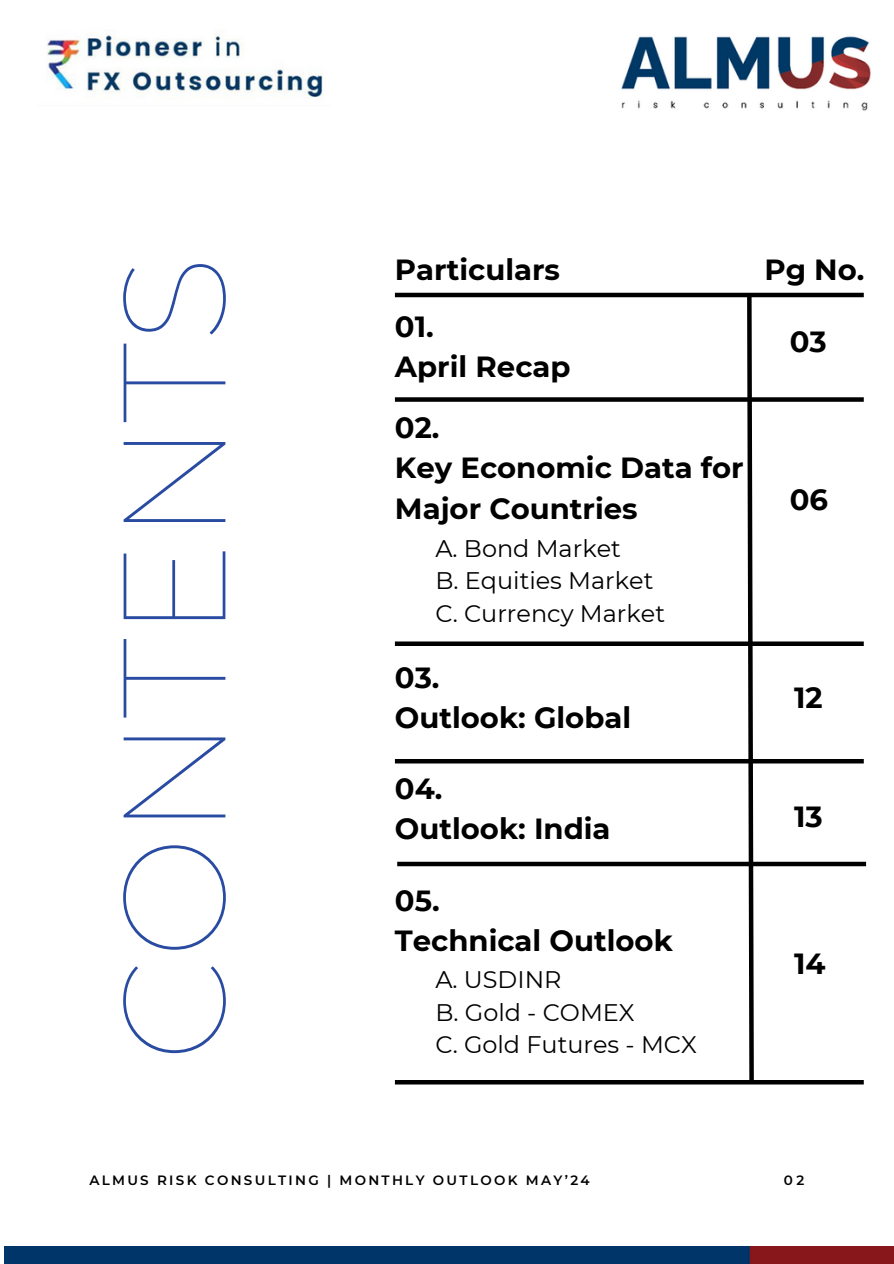
<style>
.page{position:relative;width:894px;height:1264px;background:#fff}
.page>*{position:absolute;margin:0;border:0;box-sizing:border-box;transform-origin:0 0}
.t1{font:100 145.35px "Montserrat";color:#294ba1}
.t2{font:700 29.1px/40.5px "Montserrat";color:#000001}
.t3{font:24px/32.7px "Montserrat";color:#000001}
.t4{font:600 13.5px "Montserrat";letter-spacing:.17em;color:#000001}
</style>
<div class="page">
<img style="left:621px;top:36px;width:249px;height:75px">
<img style="left:47px;top:29px;width:276px;height:70px">
<img style="left:4px;top:1246px;width:889px;height:16px">
<svg style="left:744px;top:292px;width:11px;height:793px"></svg>
<div style="left:395px;top:397px;width:468px;height:5px;background:#000"></div>
<div style="left:395px;top:641px;width:468px;height:5px;background:#000"></div>
<hr style="left:395px;top:759px;width:468px;height:4px;background:#000">
<div style="left:397px;top:861px;width:468px;height:5px;background:#000"></div>
<div style="left:395px;top:1079px;width:468px;height:5px;background:#000"></div>
<hr style="left:395px;top:293px;width:468px;height:4px;background:#000">
<h2 class="t1" style="left:85px;top:1061px;width:807px;rotate:-90deg">CONTENTS</h2>
<p class="t2" style="left:395px;top:249px;width:166px">Particulars</p>
<p class="t2" style="left:395px;top:306px;width:177px">01.<br>April Recap</p>
<h2 class="t2" style="left:395px;top:407px;width:350px">02.<br>Key Economic Data for<br>Major Countries</h2>
<p class="t3" style="left:435px;top:531px;width:231px">A. Bond Market<br>B. Equities Market<br>C. Currency Market</p>
<p class="t2" style="left:395px;top:657px;width:237px">03.<br>Outlook: Global</p>
<h3 class="t2" style="left:395px;top:768px;width:217px">04.<br>Outlook: India</h3>
<h2 class="t2" style="left:395px;top:880px;width:279px">05.<br>Technical Outlook</h2>
<h2 class="t3" style="left:435px;top:962px;width:263px">A. USDINR<br>B. Gold - COMEX<br>C. Gold Futures - MCX</h2>
<p class="t2" style="left:764px;top:249px;width:102px">Pg No.</p>
<h2 class="t2" style="left:789px;top:321px;width:38px">03</h2>
<p class="t2" style="left:789px;top:479px;width:40px">06</p>
<h3 class="t2" style="left:793px;top:677px;width:30px">12</h3>
<p class="t2" style="left:793px;top:796px;width:30px">13</p>
<p class="t2" style="left:793px;top:943px;width:33px">14</p>
<p class="t4" style="left:89px;top:1172px;width:501px">ALMUS RISK CONSULTING | MONTHLY OUTLOOK MAY’24</p>
<h1 class="t4" style="left:783px;top:1172px;width:22px">02</h1>
</div>
